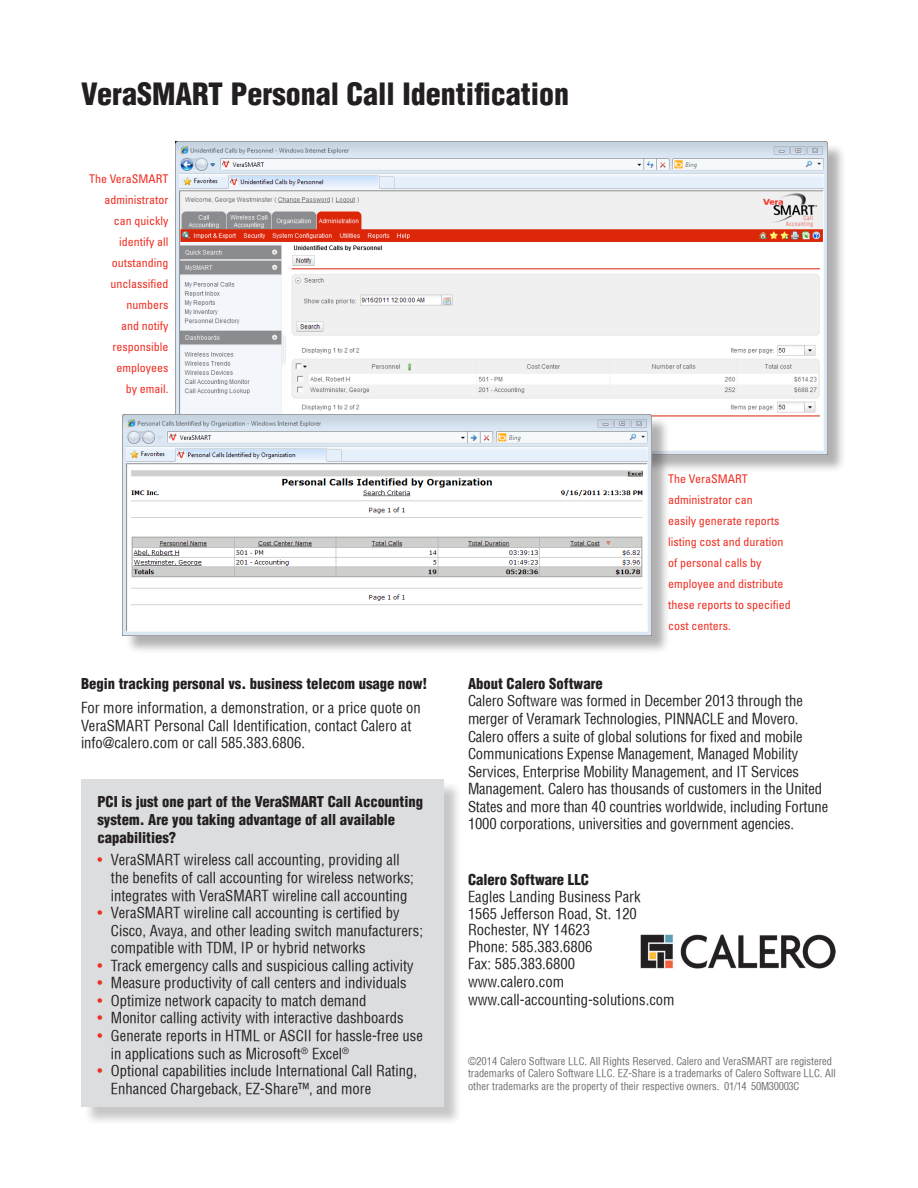
<style>
.page{position:relative;width:918px;height:1188px;background:#fff}
.page>*{position:absolute;margin:0;border:0;box-sizing:border-box;transform-origin:0 0}
.t1{font:900 condensed 30px "Helvetica";color:#231f20}
.t2{font:condensed 14.7px/17.5px "Helvetica";color:#231f20}
.t3{font:900 condensed 14.7px/17.5px "Helvetica";color:#231f20}
.t4{font:condensed 12px/21px "Univers LT Std";color:#ee2e22}
.t5{font:condensed 10.5px/12.6px "Helvetica";color:#6c6d70}
.s1{color:#ee2e22}
</style>
<div class="page">
<div style="left:83px;top:782px;width:379px;height:343px;background:#231f20;opacity:.25"></div>
<div style="left:81px;top:779px;width:362px;height:328px;background:#dcdddf"></div>
<div style="left:178px;top:143px;width:669px;height:330px;background:#231f20;opacity:.35"></div>
<img style="left:175px;top:141px;width:653px;height:313px">
<div style="left:125px;top:416px;width:545px;height:239px;background:#231f20;opacity:.35"></div>
<img style="left:123px;top:414px;width:529px;height:222px">
<img style="left:640px;top:934px;width:196px;height:34px">
<p class="t1" style="left:81px;top:75px;width:490px">VeraSMART Personal Call Identification</p>
<p class="t4" style="left:89px;top:168px;width:81px;text-align:right">The VeraSMART administrator can quickly identify all outstanding unclassified numbers<br>and notify responsible employees<br>by email.</p>
<p class="t3" style="left:81px;top:675px;width:348px">Begin tracking personal vs. business telecom usage now!</p>
<p class="t2" style="left:81px;top:699px;width:341px">For more information, a demonstration, or a price quote on<br>VeraSMART Personal Call Identification, contact Calero at info@calero.com or call 585.383.6806.</p>
<p class="t3" style="left:97px;top:793px;width:327px">PCI is just one part of the VeraSMART Call Accounting system. Are you taking advantage of all available capabilities?</p>
<p class="t2" style="left:111px;top:851px;width:304px;text-indent:-14px"><span class="s1">•</span> VeraSMART wireless call accounting, providing all the benefits of call accounting for wireless networks; integrates with VeraSMART wireline call accounting</p>
<p class="t2" style="left:111px;top:904px;width:314px;text-indent:-14px"><span class="s1">•</span> VeraSMART wireline call accounting is certified by<br>Cisco, Avaya, and other leading switch manufacturers; compatible with TDM, IP or hybrid networks</p>
<p class="t2" style="left:97px;top:957px;width:318px"><span class="s1">•</span> Track emergency calls and suspicious calling activity</p>
<p class="t2" style="left:97px;top:974px;width:311px"><span class="s1">•</span> Measure productivity of call centers and individuals</p>
<p class="t2" style="left:97px;top:992px;width:270px"><span class="s1">•</span> Optimize network capacity to match demand</p>
<p class="t2" style="left:97px;top:1009px;width:308px"><span class="s1">•</span> Monitor calling activity with interactive dashboards</p>
<p class="t2" style="left:111px;top:1027px;width:313px;text-indent:-14px"><span class="s1">•</span> Generate reports in HTML or ASCII for hassle-free use in applications such as Microsoft<sup>®</sup> Excel<sup>®</sup></p>
<p class="t2" style="left:111px;top:1062px;width:308px;text-indent:-14px"><span class="s1">•</span> Optional capabilities include International Call Rating,<br>Enhanced Chargeback, EZ-Share™, and more</p>
<p class="t4" style="left:668px;top:469px;width:124px">The VeraSMART administrator can<br>easily generate reports listing cost and duration of personal calls by employee and distribute these reports to specified cost centers.</p>
<p class="t3" style="left:468px;top:675px;width:136px">About Calero Software</p>
<p class="t2" style="left:468px;top:692px;width:362px">Calero Software was formed in December 2013 through the merger of Veramark Technologies, PINNACLE and Movero.<br>Calero offers a suite of global solutions for fixed and mobile Communications Expense Management, Managed Mobility Services, Enterprise Mobility Management, and IT Services Management. Calero has thousands of customers in the United States and more than 40 countries worldwide, including Fortune 1000 corporations, universities and government agencies.</p>
<p class="t3" style="left:468px;top:871px;width:123px">Calero Software LLC</p>
<p class="t2" style="left:468px;top:888px;width:174px">Eagles Landing Business Park</p>
<p class="t2" style="left:468px;top:904px;width:170px">1565 Jefferson Road, St. 120</p>
<p class="t2" style="left:468px;top:921px;width:123px">Rochester, NY 14623</p>
<p class="t2" style="left:468px;top:938px;width:126px">Phone: 585.383.6806</p>
<p class="t2" style="left:468px;top:955px;width:109px">Fax: 585.383.6800</p>
<p class="t2" style="left:468px;top:973px;width:98px">www.calero.com</p>
<p class="t2" style="left:468px;top:991px;width:208px">www.call-accounting-solutions.com</p>
<p class="t5" style="left:468px;top:1055px;width:369px">©2014 Calero Software LLC. All Rights Reserved. Calero and VeraSMART are registered trademarks of Calero Software LLC. EZ-Share is a trademarks of Calero Software LLC. All other trademarks are the property of their respective owners. 01/14 50M30003C</p>
</div>
